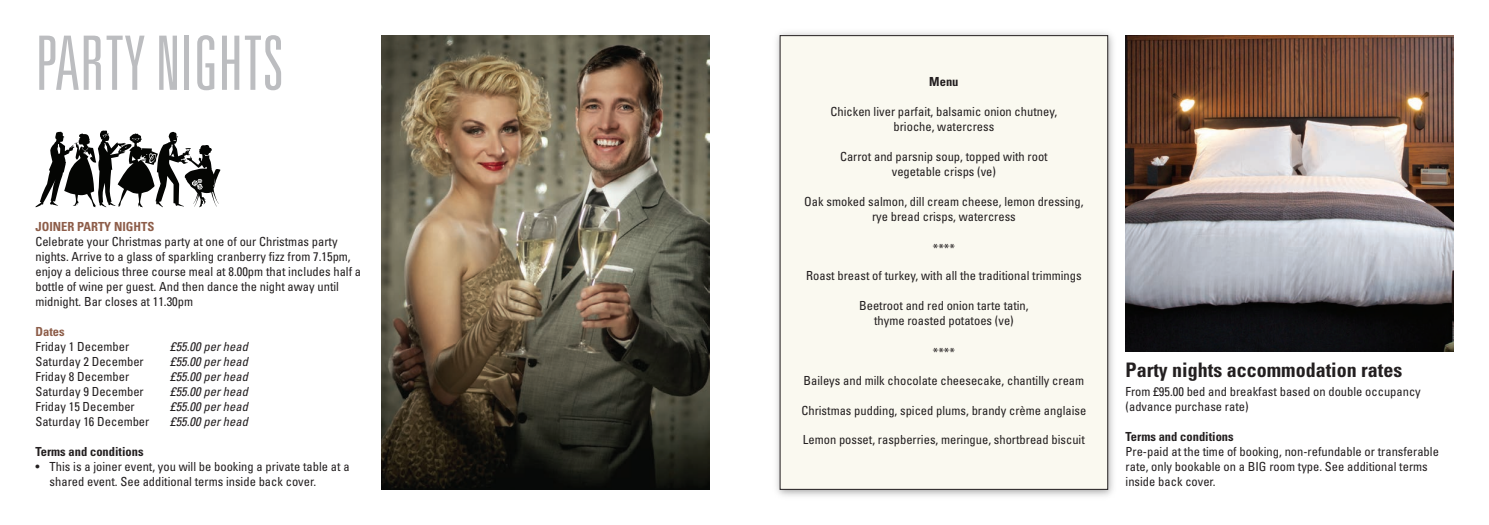
<style>
.page{position:relative;width:1489px;height:525px;background:#fff}
.page>*{position:absolute;margin:0;border:0;box-sizing:border-box;transform-origin:0 0}
.t1{font:300 ultra-condensed 75px "Univers LT Std";color:#bcbdc0}
.t2{font:700 condensed 20px "Univers LT Std";color:#231f20}
.t3{font:condensed 12.5px/15px "Univers LT Std";color:#231f20}
.t4{font:italic condensed 12.5px "Univers LT Std";color:#231f20}
.t5{font:700 condensed 12.5px "Univers LT Std";color:#231f20}
.t6{font:700 condensed 12.5px "Univers LT Std";color:#8d5d49}
</style>
<div class="page">
<img style="left:381px;top:35px;width:328px;height:454px">
<img style="left:776px;top:32px;width:337px;height:464px">
<div style="left:780px;top:36px;width:327px;height:453px;background:#faf9f0"></div>
<img style="left:1125px;top:35px;width:328px;height:316px">
<svg style="left:35px;top:130px;width:185px;height:77px"></svg>
<p class="t1" style="left:35px;top:20px;width:249px">PARTY NIGHTS</p>
<p class="t6" style="left:35px;top:221px;width:120px">JOINER PARTY NIGHTS</p>
<p class="t3" style="left:35px;top:235px;width:327px">Celebrate your Christmas party at one of our Christmas party nights. Arrive to a glass of sparkling cranberry fizz from 7.15pm, enjoy a delicious three course meal at 8.00pm that includes half a bottle of wine per guest. And then dance the night away until midnight. Bar closes at 11.30pm</p>
<p class="t6" style="left:35px;top:326px;width:31px">Dates</p>
<p class="t3" style="left:35px;top:340px;width:95px">Friday 1 December</p>
<p class="t4" style="left:170px;top:339px;width:79px">£55.00 per head</p>
<p class="t3" style="left:35px;top:355px;width:110px">Saturday 2 December</p>
<p class="t4" style="left:170px;top:354px;width:79px">£55.00 per head</p>
<p class="t3" style="left:35px;top:370px;width:95px">Friday 8 December</p>
<p class="t4" style="left:170px;top:369px;width:79px">£55.00 per head</p>
<p class="t3" style="left:35px;top:385px;width:110px">Saturday 9 December</p>
<p class="t4" style="left:170px;top:384px;width:79px">£55.00 per head</p>
<p class="t3" style="left:35px;top:400px;width:101px">Friday 15 December</p>
<p class="t4" style="left:170px;top:399px;width:79px">£55.00 per head</p>
<p class="t3" style="left:35px;top:415px;width:115px">Saturday 16 December</p>
<p class="t4" style="left:170px;top:414px;width:79px">£55.00 per head</p>
<p class="t5" style="left:35px;top:446px;width:110px">Terms and conditions</p>
<p class="t3" style="left:50px;top:460px;width:301px;text-indent:-14px">• This is a joiner event, you will be booking a private table at a shared event. See additional terms inside back cover.</p>
<p class="t5" style="left:929px;top:77px;width:31px">Menu</p>
<p class="t3" style="left:830px;top:105px;width:228px;text-align:center">Chicken liver parfait, balsamic onion chutney, brioche, watercress</p>
<p class="t3" style="left:840px;top:150px;width:209px;text-align:center">Carrot and parsnip soup, topped with root vegetable crisps (ve)</p>
<p class="t3" style="left:804px;top:195px;width:281px;text-align:center">Oak smoked salmon, dill cream cheese, lemon dressing, rye bread crisps, watercress</p>
<p class="t3" style="left:932px;top:242px;width:24px">****</p>
<p class="t3" style="left:806px;top:269px;width:277px">Roast breast of turkey, with all the traditional trimmings</p>
<p class="t3" style="left:859px;top:299px;width:171px;text-align:center">Beetroot and red onion tarte tatin, thyme roasted potatoes (ve)</p>
<p class="t3" style="left:932px;top:346px;width:24px">****</p>
<p class="t3" style="left:803px;top:374px;width:282px">Baileys and milk chocolate cheesecake, chantilly cream</p>
<p class="t3" style="left:801px;top:403px;width:286px">Christmas pudding, spiced plums, brandy crème anglaise</p>
<p class="t3" style="left:802px;top:433px;width:283px">Lemon posset, raspberries, meringue, shortbread biscuit</p>
<p class="t2" style="left:1125px;top:362px;width:278px">Party nights accommodation rates</p>
<p class="t3" style="left:1125px;top:385px;width:297px">From £95.00 bed and breakfast based on double occupancy (advance purchase rate)</p>
<p class="t5" style="left:1125px;top:431px;width:110px">Terms and conditions</p>
<p class="t3" style="left:1125px;top:445px;width:315px">Pre-paid at the time of booking, non-refundable or transferable rate, only bookable on a BIG room type. See additional terms inside back cover.</p>
</div>
